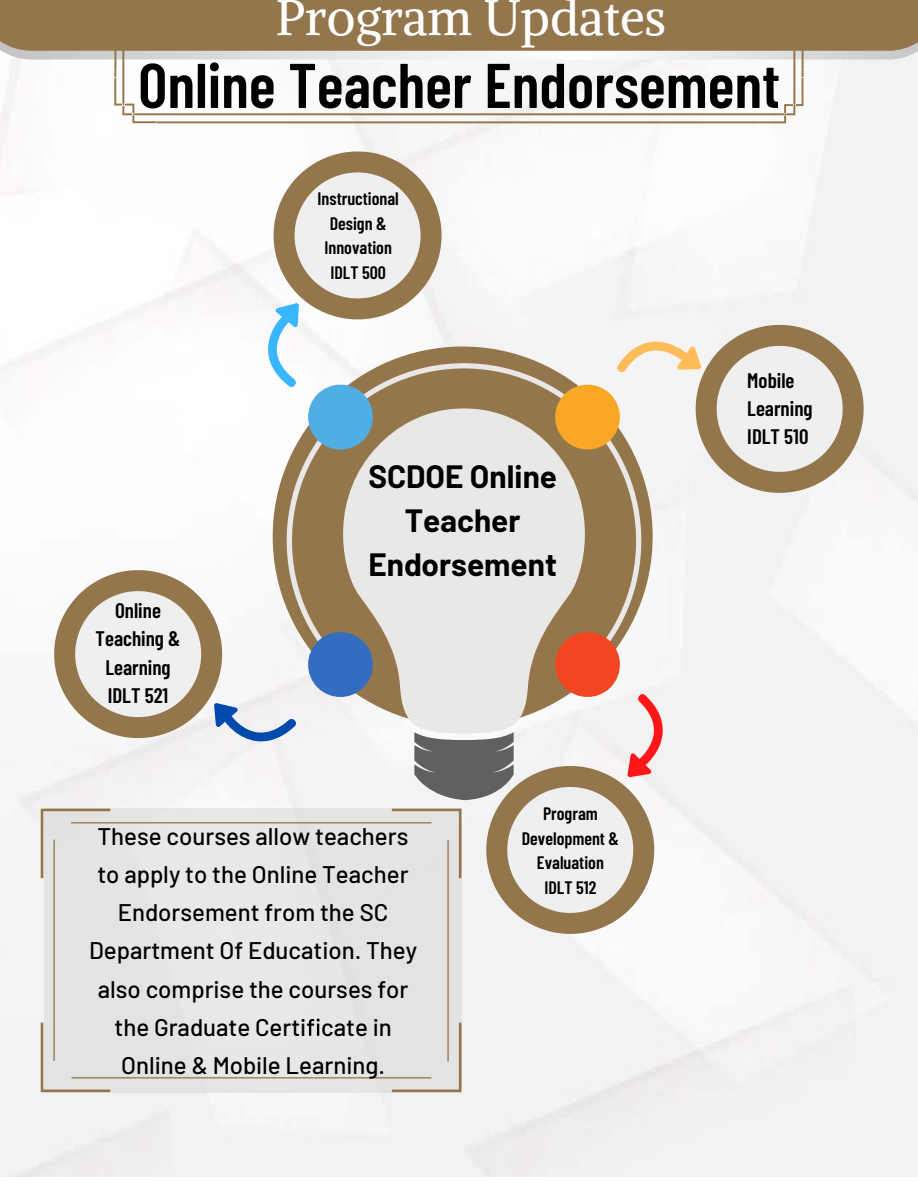
<style>
.page{position:relative;width:918px;height:1188px;background:#fff}
.page>*{position:absolute;margin:0;border:0;box-sizing:border-box;transform-origin:0 0}
.t1{font:600 63px "Barlow Condensed";color:#000}
.t2{font:49.8px "Alike";color:#fff}
.t3{font:700 31.5px/44px "Barlow";color:#000;text-align:center}
.t4{font:500 24px/38.2px "Barlow";color:#000;text-align:center}
.t5{font:600 21px/28.2px "Barlow Condensed";color:#000;text-align:center}
.t6{font:600 18px/24.8px "Barlow Condensed";color:#000;text-align:center}
</style>
<div class="page">
<img style="left:0;top:60px;width:918px;height:1116px">
<svg style="left:2px;top:51px;width:916px;height:9px;background:#d3d3d3"></svg>
<div style="left:0;top:0;width:918px;height:51px;background:#94764c"></div>
<svg style="left:273px;top:347px;width:380px;height:380px"></svg>
<svg style="left:329px;top:666px;width:85px;height:68px;fill:#f3f2f2"></svg>
<svg style="left:275px;top:363px;width:366px;height:303px;background:#cabfaf"></svg>
<svg style="left:305px;top:629px;width:71px;height:71px;background:#6180ad"></svg>
<svg style="left:267px;top:152px;width:175px;height:301px"></svg>
<svg style="left:54px;top:571px;width:243px;height:172px"></svg>
<svg style="left:414px;top:629px;width:249px;height:305px"></svg>
<svg style="left:552px;top:325px;width:312px;height:168px"></svg>
<div style="left:41px;top:809px;width:420px;height:283px;background:#e4e4e4"></div>
<svg style="left:114px;top:28px;width:690px;height:95px;fill:#f6f5f5"></svg>
<svg style="left:307px;top:1019px;width:13px;height:17px"></svg>
<h2 class="t2" style="left:276px;top:-14px;width:392px">Program Updates</h2>
<h1 class="t1" style="left:138px;top:40px;width:643px">Online Teacher Endorsement</h1>
<p class="t6" style="left:318px;top:185px;width:83px">Instructional<br>Design &amp;<br>Innovation<br>IDLT 500</p>
<p class="t5" style="left:96px;top:595px;width:86px">Online<br>Teaching &amp;<br>Learning<br>IDLT 521</p>
<h3 class="t3" style="left:368px;top:452px;width:190px">SCDOE Online<br>Teacher<br>Endorsement</h3>
<p class="t4" style="left:89px;top:815px;width:330px">These courses allow teachers to apply to the Online Teacher<br>Endorsement from the SC<br>Department Of Education. They also comprise the courses for the Graduate Certi cate in<br>Online &amp; Mobile Learning.</p>
<p class="t6" style="left:522px;top:800px;width:99px">Program<br>Development &amp;<br>Evaluation<br>IDLT 512</p>
<p class="t5" style="left:747px;top:364px;width:67px;text-align:left">Mobile<br>Learning<br>IDLT 510</p>
</div>
